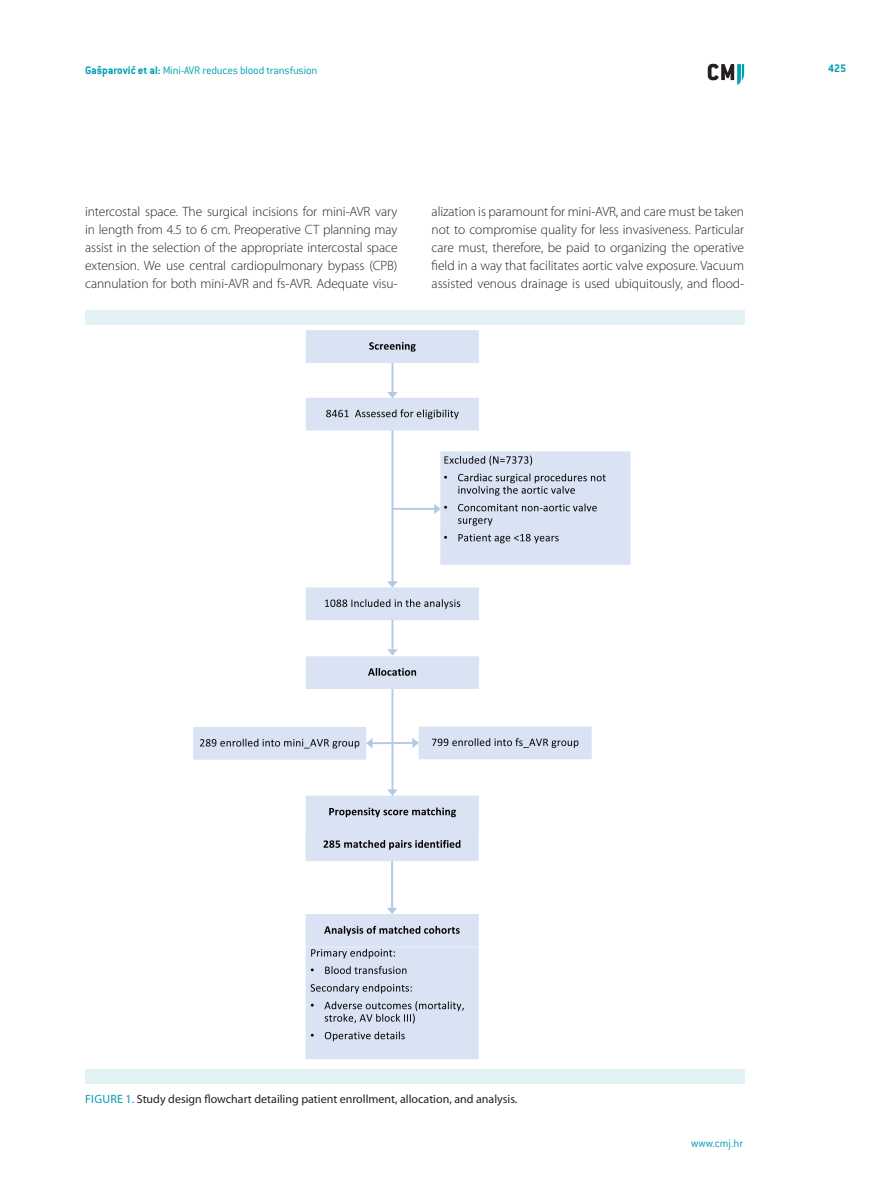
<style>
.page{position:relative;width:893px;height:1191px;background:#fff}
.page>*{position:absolute;margin:0;border:0;box-sizing:border-box;transform-origin:0 0}
.CMJ_-__body{font:300 13.5px/18px "Myriad Pro";letter-spacing:-.005em;color:#231f20;text-align:justify}
.CMJ_-_table_title_he{font:12px "Myriad Pro";color:#231f20}
.H_desni_-_running{font:300 12px "ITC Conduit LTCE";letter-spacing:-.015em;color:#009fb4}
.www_cmj_hr_na_master{font:300 12px "ITC Conduit LTCE";color:#009fb4}
.paginacija_desno{font:700 12px "ITC Conduit LTCE";color:#009fb4}
.s1{font-weight:700}
.s2{color:#009fb4}
</style>
<div class="page">
<svg style="left:708px;top:64px;width:36px;height:21px"></svg>
<img style="left:193px;top:330px;width:438px;height:730px">
<div style="left:85px;top:1069px;width:659px;height:15px;background:#e2f2f5"></div>
<div style="left:85px;top:310px;width:659px;height:15px;background:#e2f2f5"></div>
<p class="H_desni_-_running" style="left:85px;top:63px;width:234px"><span class="s1">Gašparović et al:</span> Mini-AVR reduces blood transfusion</p>
<p class="paginacija_desno" style="left:828px;top:61px;width:19px">425</p>
<p class="CMJ_-__body" style="left:85px;top:202px;width:314px">intercostal space. The surgical incisions for mini-AVR vary in length from 4.5 to 6 cm. Preoperative CT planning may assist in the selection of the appropriate intercostal space extension. We use central cardiopulmonary bypass (CPB) cannulation for both mini-AVR and fs-AVR. Adequate visu-</p>
<p class="CMJ_-__body" style="left:432px;top:202px;width:314px">alization is paramount for mini-AVR, and care must be taken not to compromise quality for less invasiveness. Particular care must, therefore, be paid to organizing the operative field in a way that facilitates aortic valve exposure. Vacuum assisted venous drainage is used ubiquitously, and flood-</p>
<p class="CMJ_-_table_title_he" style="left:85px;top:1091px;width:434px"><span class="s2">Figu re 1.</span> Study design flowchart detailing patient enrollment, allocation, and analysis.</p>
<p class="www_cmj_hr_na_master" style="left:691px;top:1136px;width:54px">www.cmj.hr</p>
</div>
